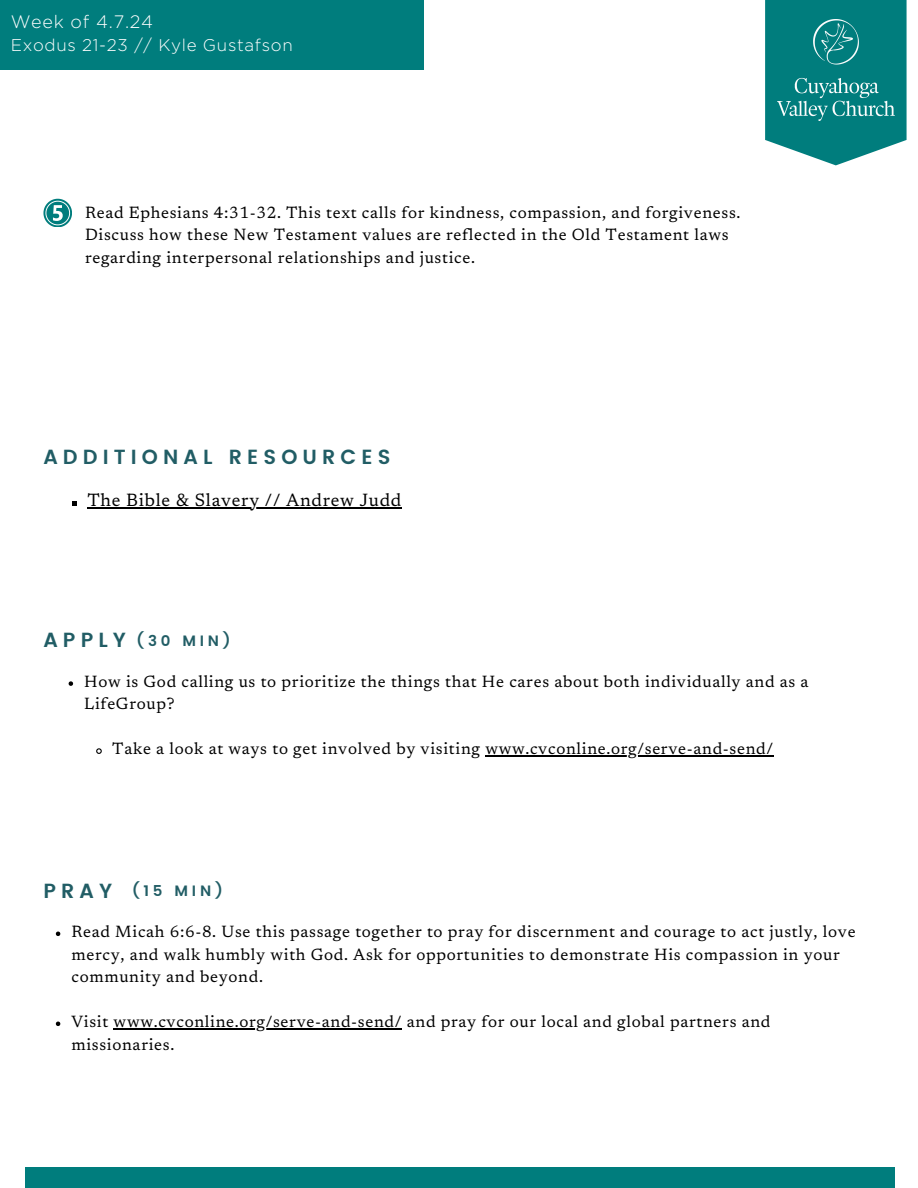
<style>
.page{position:relative;width:918px;height:1188px;background:#fff}
.page>*{position:absolute;margin:0;border:0;box-sizing:border-box;transform-origin:0 0}
.t1{font:600 20.4px "Poppins";letter-spacing:.25em;color:#215d65}
.t2{font:18px "Newsreader";letter-spacing:.04em;color:#000}
.t3{font:300 18px "Gotham";letter-spacing:.04em;color:#fff}
.t4{font:300 16.95px "Gotham";letter-spacing:.04em;color:#fff}
.t5{font:16.5px/22.5px "Newsreader";letter-spacing:.04em;color:#000}
.t6{font:600 15px "Poppins";letter-spacing:.25em;color:#215d65}
.s1{font-size:20.4px}
</style>
<div class="page">
<svg style="left:765px;top:0;width:142px;height:165px;background:#289191"></svg>
<img style="left:778px;top:19px;width:117px;height:101px">
<div style="left:0;top:0;width:424px;height:70px;background:#007d7d"></div>
<div style="left:25px;top:1167px;width:869px;height:21px;background:#007d7d"></div>
<svg style="left:72px;top:501px;width:5px;height:4px"></svg>
<hr style="left:87px;top:508px;width:315px;height:1px;background:#000">
<svg style="left:69px;top:681px;width:4px;height:5px"></svg>
<svg style="left:96px;top:748px;width:6px;height:6px"></svg>
<hr style="left:485px;top:756px;width:289px;height:1px;background:#000">
<svg style="left:56px;top:932px;width:4px;height:4px"></svg>
<svg style="left:56px;top:1022px;width:4px;height:4px"></svg>
<hr style="left:114px;top:1028px;width:288px;height:1px;background:#000">
<svg style="left:43px;top:199px;width:29px;height:28px"></svg>
<p class="t3" style="left:11px;top:13px;width:144px">Week of 4.7.24</p>
<p class="t4" style="left:11px;top:38px;width:284px">Exodus 21-23 // Kyle Gustafson</p>
<p class="t5" style="left:85px;top:203px;width:657px">Read Ephesians 4:31-32. This text calls for kindness, compassion, and forgiveness.<br>Discuss how these New Testament values are reflected in the Old Testament laws regarding interpersonal relationships and justice.</p>
<p class="t1" style="left:43px;top:445px;width:349px">ADDITIONAL RESOURCES</p>
<p class="t2" style="left:87px;top:493px;width:315px">The Bible &amp; Slavery // Andrew Judd</p>
<p class="t1" style="left:43px;top:628px;width:84px">APPLY</p>
<p class="t6" style="left:137px;top:632px;width:95px">(30 MIN)</p>
<p class="t5" style="left:84px;top:672px;width:726px">How is God calling us to prioritize the things that He cares about both individually and as a<br>LifeGroup?</p>
<p class="t5" style="left:112px;top:739px;width:662px">Take a look at ways to get involved by visiting www.cvconline.org/serve-and-send/</p>
<p class="t6" style="left:43px;top:882px;width:181px"><span class="s1">PRAY</span> (15 MIN)</p>
<p class="t5" style="left:72px;top:922px;width:786px">Read Micah 6:6-8. Use this passage together to pray for discernment and courage to act justly, love mercy, and walk humbly with God. Ask for opportunities to demonstrate His compassion in your community and beyond.</p>
<p class="t5" style="left:72px;top:1012px;width:701px">Visit www.cvconline.org/serve-and-send/ and pray for our local and global partners and missionaries.</p>
</div>
